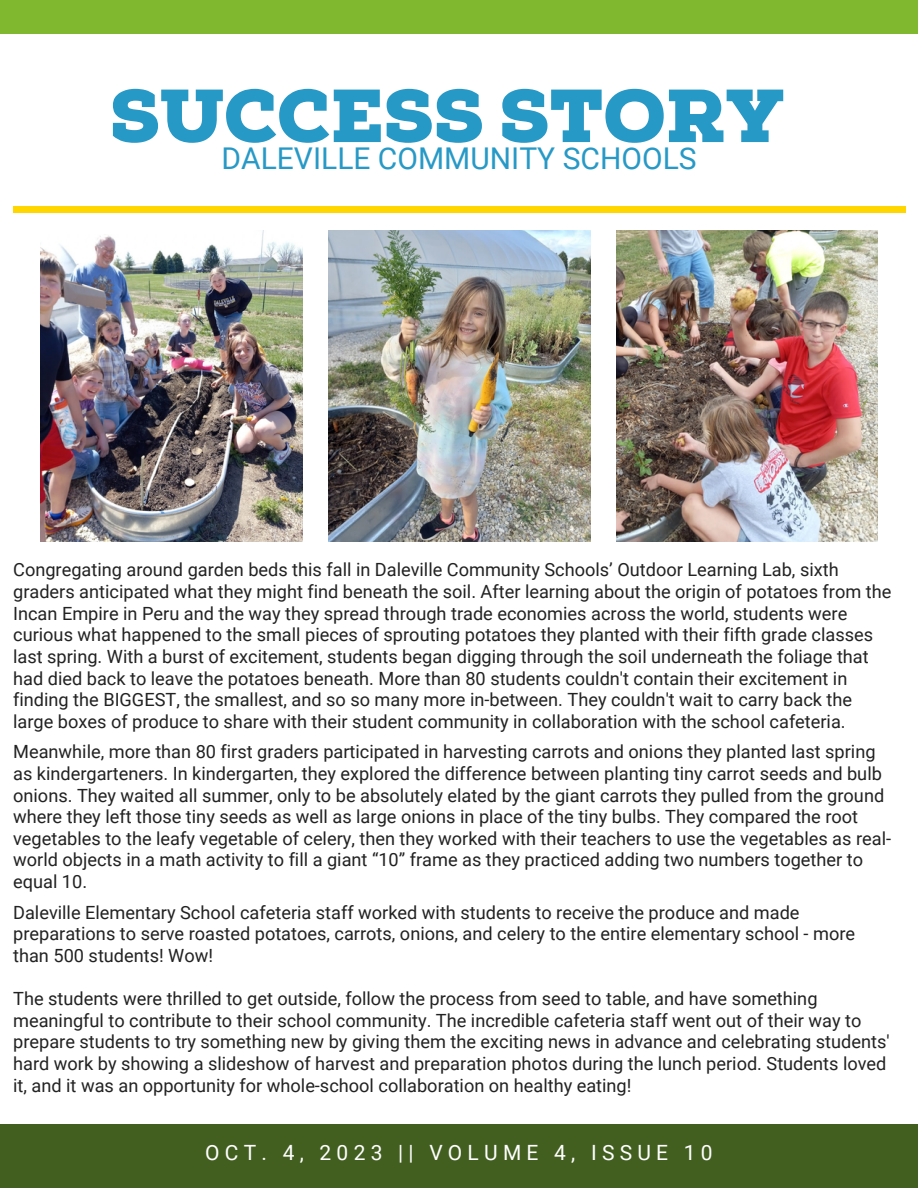
<style>
.page{position:relative;width:918px;height:1188px;background:#fff}
.page>*{position:absolute;margin:0;border:0;box-sizing:border-box;transform-origin:0 0}
.t1{font:900 75px "Nexa Slab";color:#2799c6}
.t2{font:30px "Roboto";color:#2799c6}
.t3{font:21px "Roboto";letter-spacing:.25em;color:#fff}
.t4{font:18.15px/21.6px "Roboto";color:#222}
</style>
<div class="page">
<img style="left:328px;top:231px;width:262px;height:310px">
<div style="left:0;top:0;width:918px;height:33px;background:#80b830"></div>
<div style="left:13px;top:206px;width:892px;height:7px;background:#ffd600"></div>
<div style="left:0;top:1125px;width:918px;height:63px;background:#425f20"></div>
<img style="left:616px;top:231px;width:262px;height:310px">
<img style="left:40px;top:231px;width:262px;height:310px">
<p class="t1" style="left:110px;top:72px;width:676px">SUCCESS STORY</p>
<p class="t2" style="left:222px;top:141px;width:477px">DALEVILLE COMMUNITY SCHOOLS</p>
<p class="t4" style="left:13px;top:559px;width:880px">Congregating around garden beds this fall in Daleville Community Schools’ Outdoor Learning Lab, sixth graders anticipated what they might find beneath the soil. After learning about the origin of potatoes from the Incan Empire in Peru and the way they spread through trade economies across the world, students were curious what happened to the small pieces of sprouting potatoes they planted with their fifth grade classes last spring. With a burst of excitement, students began digging through the soil underneath the foliage that had died back to leave the potatoes beneath. More than 80 students couldn't contain their excitement in finding the BIGGEST, the smallest, and so so many more in-between. They couldn't wait to carry back the large boxes of produce to share with their student community in collaboration with the school cafeteria.</p>
<p class="t4" style="left:13px;top:741px;width:879px">Meanwhile, more than 80 first graders participated in harvesting carrots and onions they planted last spring as kindergarteners. In kindergarten, they explored the difference between planting tiny carrot seeds and bulb onions. They waited all summer, only to be absolutely elated by the giant carrots they pulled from the ground where they left those tiny seeds as well as large onions in place of the tiny bulbs. They compared the root vegetables to the leafy vegetable of celery, then they worked with their teachers to use the vegetables as real&shy;world objects in a math activity to fill a giant “10” frame as they practiced adding two numbers together to equal 10.</p>
<p class="t4" style="left:13px;top:902px;width:844px">Daleville Elementary School cafeteria staff worked with students to receive the produce and made preparations to serve roasted potatoes, carrots, onions, and celery to the entire elementary school - more than 500 students! Wow!</p>
<p class="t4" style="left:13px;top:988px;width:878px">The students were thrilled to get outside, follow the process from seed to table, and have something meaningful to contribute to their school community. The incredible cafeteria staff went out of their way to prepare students to try something new by giving them the exciting news in advance and celebrating students' hard work by showing a slideshow of harvest and preparation photos during the lunch period. Students loved it, and it was an opportunity for whole-school collaboration on healthy eating!</p>
<p class="t3" style="left:205px;top:1141px;width:509px">OCT. 4, 2023 || VOLUME 4, ISSUE 10</p>
</div>
